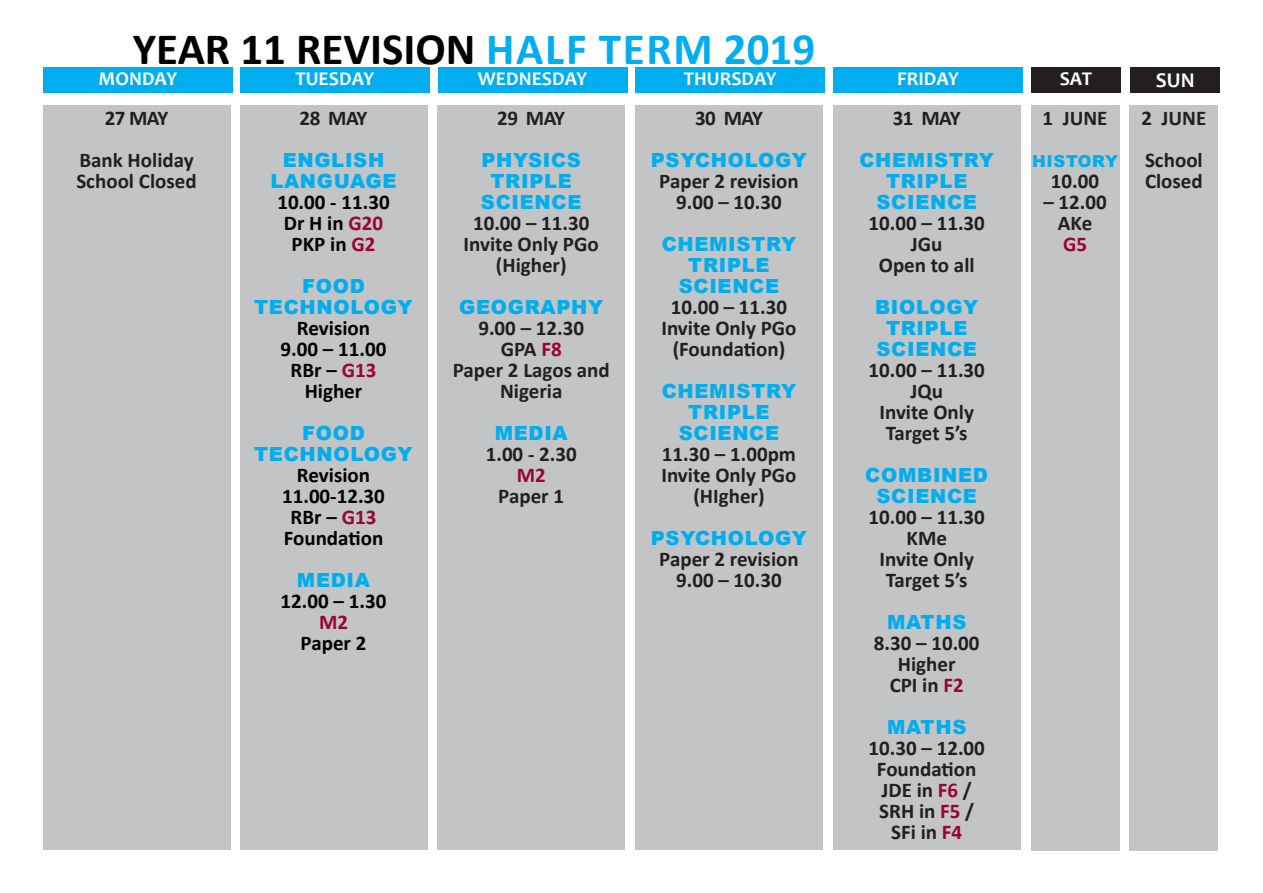
<style>
.page{position:relative;width:1263px;height:893px;background:#fff}
.page>*{position:absolute;margin:0;border:0;box-sizing:border-box;transform-origin:0 0}
.t1{font:700 45px "Calibri";color:#000}
.t2{font:700 45px "Calibri";color:#00aeef}
.xxxxxxx{font:700 21px/21px "Calibri";color:#231f20;text-align:center}
.Paragraph_Style_7{font:700 21px "Calibri";color:#000}
.xxxxxxx-2{font:700 21px "Calibri";color:#990336}
.t3{font:700 21px "Candara";color:#fff}
.Paragraph_Style_7-2{font:700 21px "Calibri";color:#990336}
.Subject{font:900 19.5px/21px "Arial";letter-spacing:.035em;color:#00aeef;text-align:center}
.t4{font:700 19.5px "Candara";color:#fff}
.Subject-2{font:900 16.5px "Arial";color:#00aeef}
.s1{color:#00aeef}
.s2{color:#990336}
</style>
<div class="page">
<div style="left:43px;top:67px;width:189px;height:25px;background:#00aeef"></div>
<div style="left:1031px;top:67px;width:89px;height:25px;background:#231f20"></div>
<div style="left:1131px;top:67px;width:89px;height:25px;background:#231f20"></div>
<div style="left:240px;top:67px;width:189px;height:25px;background:#00aeef"></div>
<div style="left:438px;top:67px;width:189px;height:25px;background:#00aeef"></div>
<div style="left:636px;top:67px;width:189px;height:25px;background:#00aeef"></div>
<div style="left:833px;top:67px;width:190px;height:25px;background:#00aeef"></div>
<div style="left:43px;top:105px;width:187px;height:745px;background:#c2c4c6"></div>
<div style="left:1030px;top:105px;width:89px;height:745px;background:#c2c4c6"></div>
<div style="left:1129px;top:105px;width:89px;height:745px;background:#c2c4c6"></div>
<div style="left:240px;top:105px;width:187px;height:745px;background:#c2c4c6"></div>
<div style="left:437px;top:105px;width:188px;height:745px;background:#c2c4c6"></div>
<div style="left:635px;top:105px;width:188px;height:745px;background:#c2c4c6"></div>
<div style="left:833px;top:105px;width:187px;height:745px;background:#c2c4c6"></div>
<p class="t1" style="left:133px;top:17px;width:408px">YEAR 11 REVISION <span class="s1">Half</span></p>
<p class="t2" style="left:599px;top:17px;width:54px">Term</p>
<p class="t2" style="left:724px;top:17px;width:93px">2019</p>
<p class="t4" style="left:295px;top:67px;width:80px">TUESDAY</p>
<p class="t4" style="left:478px;top:67px;width:111px">WEDNESDAY</p>
<p class="t4" style="left:684px;top:67px;width:94px">THURSDAY</p>
<p class="t4" style="left:897px;top:67px;width:63px">FRIDAY</p>
<p class="xxxxxxx" style="left:105px;top:107px;width:65px">27 MAY</p>
<p class="xxxxxxx" style="left:79px;top:149px;width:116px">Bank Holiday</p>
<p class="xxxxxxx" style="left:76px;top:170px;width:122px">School Closed</p>
<p class="t4" style="left:99px;top:67px;width:80px">MONDAY</p>
<p class="t4" style="left:1060px;top:67px;width:34px">SAT</p>
<p class="t3" style="left:1156px;top:67px;width:40px">SUN</p>
<p class="xxxxxxx" style="left:300px;top:107px;width:69px">28 MAY</p>
<p class="Subject" style="left:283px;top:149px;width:30px">ENGLISH</p>
<p class="Subject" style="left:270px;top:170px;width:31px">LANG</p>
<p class="Subject" style="left:334px;top:170px;width:33px">UAGE</p>
<p class="Paragraph_Style_7" style="left:277px;top:187px;width:114px">10.00 - 11.30</p>
<p class="Paragraph_Style_7" style="left:284px;top:208px;width:101px">Dr H in <span class="s2">G20</span></p>
<p class="Paragraph_Style_7" style="left:292px;top:229px;width:85px">PKP in <span class="s2">G2</span></p>
<p class="Subject" style="left:302px;top:275px;width:31px">FOOD</p>
<p class="Subject" style="left:254px;top:296px;width:32px">TECHNOLOGY</p>
<p class="Paragraph_Style_7" style="left:297px;top:313px;width:75px">Revision</p>
<p class="Paragraph_Style_7" style="left:281px;top:334px;width:107px">9.00 – 11.00</p>
<p class="Paragraph_Style_7" style="left:291px;top:355px;width:87px">RBr – <span class="s2">G13</span></p>
<p class="Paragraph_Style_7" style="left:305px;top:376px;width:59px">Higher</p>
<p class="Subject" style="left:302px;top:422px;width:31px">FOOD</p>
<p class="Subject" style="left:254px;top:443px;width:32px">TECHNOLOGY</p>
<p class="Paragraph_Style_7" style="left:297px;top:460px;width:75px">Revision</p>
<p class="Paragraph_Style_7" style="left:282px;top:481px;width:104px">11.00-12.30</p>
<p class="Paragraph_Style_7" style="left:291px;top:502px;width:87px">RBr – <span class="s2">G13</span></p>
<p class="Paragraph_Style_7" style="left:284px;top:523px;width:101px">Foundation</p>
<p class="Subject" style="left:297px;top:569px;width:34px">MEDIA</p>
<p class="Paragraph_Style_7" style="left:281px;top:586px;width:107px">12.00 – 1.30</p>
<p class="Paragraph_Style_7-2" style="left:319px;top:607px;width:31px">M2</p>
<p class="Paragraph_Style_7" style="left:301px;top:628px;width:67px">Paper 2</p>
<p class="xxxxxxx" style="left:497px;top:107px;width:69px">29 MAY</p>
<p class="Subject" style="left:481px;top:149px;width:39px">PHYSICS<br>TRIPLE<br>SCIENCE</p>
<p class="xxxxxxx" style="left:473px;top:212px;width:118px">10.00 – 11.30</p>
<p class="xxxxxxx" style="left:464px;top:233px;width:137px">Invite Only PGo (Higher)</p>
<p class="Subject" style="left:459px;top:296px;width:34px">GEOGRAPHY</p>
<p class="xxxxxxx" style="left:478px;top:317px;width:107px">9.00 – 12.30</p>
<p class="xxxxxxx" style="left:501px;top:338px;width:62px">GPA <span class="s2">F8</span></p>
<p class="xxxxxxx" style="left:453px;top:359px;width:158px">Paper 2 Lagos and<br>Nigeria</p>
<p class="Subject" style="left:495px;top:422px;width:34px">MEDIA</p>
<p class="xxxxxxx" style="left:486px;top:443px;width:93px">1.00 - 2.30</p>
<p class="xxxxxxx-2" style="left:517px;top:460px;width:31px">M2</p>
<p class="xxxxxxx" style="left:498px;top:485px;width:67px">Paper 1</p>
<p class="xxxxxxx" style="left:695px;top:107px;width:69px">30 MAY</p>
<p class="Subject" style="left:651px;top:149px;width:32px">PSYCHOLOGY</p>
<p class="xxxxxxx" style="left:659px;top:170px;width:141px">Paper 2 revision</p>
<p class="xxxxxxx" style="left:676px;top:191px;width:107px">9.00 – 10.30</p>
<p class="Subject" style="left:662px;top:233px;width:32px">CHEMISTRY</p>
<p class="Subject" style="left:688px;top:254px;width:29px">TRIPLE</p>
<p class="Subject" style="left:679px;top:275px;width:30px">SCIENCE</p>
<p class="xxxxxxx" style="left:671px;top:296px;width:118px">10.00 – 11.30</p>
<p class="xxxxxxx" style="left:661px;top:317px;width:137px">Invite Only PGo (Foundation)</p>
<p class="Subject" style="left:662px;top:380px;width:32px">CHEMISTRY</p>
<p class="Subject" style="left:688px;top:401px;width:29px">TRIPLE</p>
<p class="Subject" style="left:679px;top:422px;width:30px">SCIENCE</p>
<p class="xxxxxxx" style="left:662px;top:443px;width:136px">11.30 – 1.00pm</p>
<p class="xxxxxxx" style="left:661px;top:464px;width:137px">Invite Only PGo (HIgher)</p>
<p class="Subject" style="left:651px;top:527px;width:32px">PSYCHOLOGY</p>
<p class="xxxxxxx" style="left:659px;top:548px;width:141px">Paper 2 revision</p>
<p class="xxxxxxx" style="left:676px;top:569px;width:107px">9.00 – 10.30</p>
<p class="xxxxxxx" style="left:893px;top:107px;width:69px">31 MAY</p>
<p class="Subject" style="left:859px;top:149px;width:32px">CHEMISTRY</p>
<p class="Subject" style="left:886px;top:170px;width:29px">TRIPLE</p>
<p class="Subject" style="left:876px;top:191px;width:30px">SCIENCE</p>
<p class="xxxxxxx" style="left:868px;top:212px;width:118px">10.00 – 11.30</p>
<p class="xxxxxxx" style="left:911px;top:233px;width:33px">JGu</p>
<p class="xxxxxxx" style="left:879px;top:254px;width:97px">Open to all</p>
<p class="Subject" style="left:875px;top:296px;width:16px">BIOLOGY</p>
<p class="Subject" style="left:886px;top:317px;width:29px">TRIPLE</p>
<p class="Subject" style="left:876px;top:338px;width:30px">SCIENCE</p>
<p class="xxxxxxx" style="left:868px;top:359px;width:118px">10.00 – 11.30</p>
<p class="xxxxxxx" style="left:910px;top:380px;width:34px">JQu</p>
<p class="xxxxxxx" style="left:879px;top:401px;width:96px">Invite Only</p>
<p class="xxxxxxx" style="left:886px;top:422px;width:83px">Target 5’s</p>
<p class="Subject" style="left:876px;top:464px;width:71px;text-align:left;text-indent:-11px">COMBINED<br>SCIENCE</p>
<p class="xxxxxxx" style="left:868px;top:506px;width:118px">10.00 – 11.30</p>
<p class="xxxxxxx" style="left:906px;top:527px;width:42px">KMe</p>
<p class="xxxxxxx" style="left:879px;top:548px;width:96px">Invite Only</p>
<p class="xxxxxxx" style="left:886px;top:569px;width:83px">Target 5’s</p>
<p class="Subject" style="left:887px;top:611px;width:35px">MATHS</p>
<p class="xxxxxxx" style="left:874px;top:632px;width:107px">8.30 – 10.00</p>
<p class="xxxxxxx" style="left:898px;top:653px;width:59px">Higher</p>
<p class="xxxxxxx" style="left:890px;top:674px;width:76px">CPI in <span class="s2">F2</span></p>
<p class="Subject" style="left:887px;top:716px;width:35px">MATHS</p>
<p class="xxxxxxx" style="left:868px;top:737px;width:118px">10.30 – 12.00</p>
<p class="xxxxxxx" style="left:877px;top:758px;width:101px">Foundation</p>
<p class="xxxxxxx" style="left:881px;top:779px;width:92px">JDE in <span class="s2">F6</span> /</p>
<p class="xxxxxxx" style="left:879px;top:800px;width:96px">SRH in <span class="s2">F5</span> /</p>
<p class="xxxxxxx" style="left:891px;top:821px;width:72px">SFi in <span class="s2">F4</span></p>
<p class="xxxxxxx" style="left:1141px;top:107px;width:66px">2 JUNE</p>
<p class="xxxxxxx" style="left:1145px;top:149px;width:59px;text-align:left">School<br>Closed</p>
<p class="xxxxxxx" style="left:1042px;top:107px;width:66px">1 JUNE</p>
<p class="Subject-2" style="left:1032px;top:149px;width:27px">HISTORY</p>
<p class="xxxxxxx" style="left:1051px;top:170px;width:50px">10.00</p>
<p class="xxxxxxx" style="left:1043px;top:191px;width:65px">– 12.00</p>
<p class="xxxxxxx" style="left:1058px;top:212px;width:36px">AKe</p>
<p class="xxxxxxx-2" style="left:1063px;top:229px;width:26px">G5</p>
</div>
